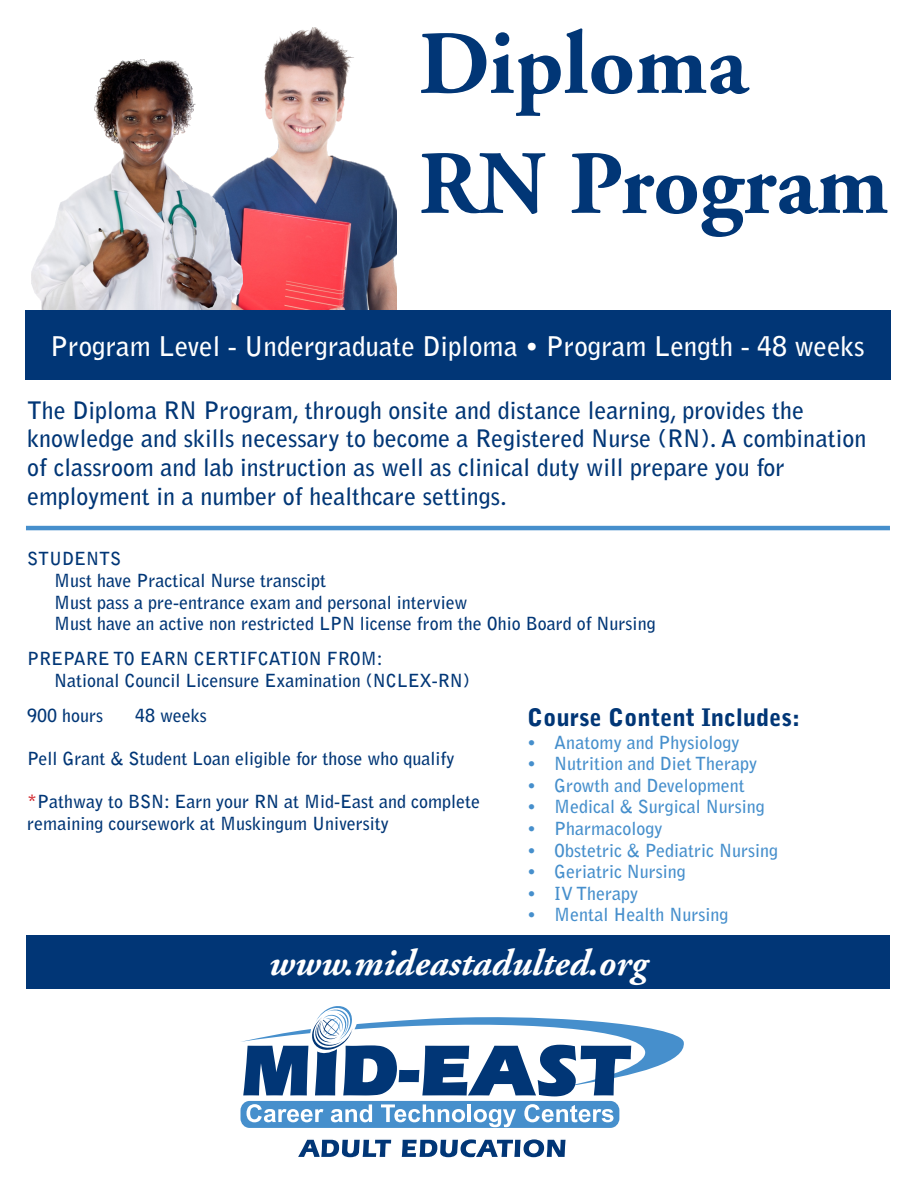
<style>
.page{position:relative;width:918px;height:1188px;background:#fff}
.page>*{position:absolute;margin:0;border:0;box-sizing:border-box;transform-origin:0 0}
.t1{font:700 90px/120px "Adobe Garamond";color:#013676}
.t2{font:italic 700 37.5px "Adobe Garamond";color:#fff}
.t3{font:700 27px "Bell Gothic";color:#fff}
.t4{font:700 24px/28.8px "Bell Gothic";color:#013676}
.t5{font:900 24px "Bell Gothic";color:#013676}
.t6{font:700 18px/21.6px "Bell Gothic";color:#013676}
.t7{font:700 18px "Bell Gothic";color:#468fcc}
.s1{color:#d1232a}
</style>
<div class="page">
<img style="left:242px;top:27px;width:154px;height:283px">
<img style="left:31px;top:60px;width:211px;height:250px">
<div style="left:26px;top:935px;width:864px;height:54px;background:#013676"></div>
<div style="left:25px;top:310px;width:866px;height:70px;background:#013676"></div>
<hr style="left:26px;top:526px;width:864px;height:4px;background:#468fcc">
<div style="left:241px;top:1101px;width:378px;height:27px;background:#468fcc;border-radius:9px"></div>
<svg style="left:247px;top:1104px;width:76px;height:18px"></svg>
<svg style="left:331px;top:1104px;width:41px;height:18px"></svg>
<svg style="left:381px;top:1104px;width:84px;height:18px"></svg>
<hr style="left:468px;top:1104px;width:3px;height:18px;background:#fff">
<svg style="left:474px;top:1109px;width:42px;height:18px"></svg>
<svg style="left:524px;top:1104px;width:90px;height:18px"></svg>
<svg style="left:241px;top:1006px;width:443px;height:90px"></svg>
<svg style="left:298px;top:1139px;width:94px;height:19px"></svg>
<svg style="left:401px;top:1139px;width:165px;height:19px"></svg>
<h1 class="t1" style="left:419px;top:6px;width:472px">Diploma<br>RN Program</h1>
<h3 class="t3" style="left:50px;top:330px;width:816px">Program Level - Undergraduate Diploma • Program Length - 48 weeks</h3>
<p class="t4" style="left:27px;top:396px;width:841px">The Diploma RN Program, through onsite and distance learning, provides the knowledge and skills necessary to become a Registered Nurse (RN). A combination of classroom and lab instruction as well as clinical duty will prepare you for employment in a number of healthcare settings.</p>
<p class="t6" style="left:54px;top:548px;width:603px;text-indent:-27px">STUDENTS<br>Must have Practical Nurse transcipt<br>Must pass a pre-entrance exam and personal interview<br>Must have an active non restricted LPN license from the Ohio Board of Nursing</p>
<p class="t6" style="left:54px;top:648px;width:417px;text-indent:-27px">PREPARE TO EARN CERTIFCATION FROM:<br>National Council Licensure Examination (NCLEX-RN)</p>
<p class="t6" style="left:27px;top:705px;width:77px">900 hours</p>
<p class="t6" style="left:135px;top:705px;width:73px">48 weeks</p>
<p class="t6" style="left:27px;top:748px;width:429px">Pell Grant &amp; Student Loan eligible for those who qualify</p>
<p class="t6" style="left:27px;top:791px;width:454px"><span class="s1">*</span>Pathway to BSN: Earn your RN at Mid-East and complete remaining coursework at Muskingum University</p>
<h3 class="t5" style="left:527px;top:703px;width:275px">Course Content Includes:</h3>
<p class="t7" style="left:527px;top:731px;width:214px">• Anatomy and Physiology</p>
<p class="t7" style="left:527px;top:753px;width:232px">• Nutrition and Diet Therapy</p>
<p class="t7" style="left:527px;top:775px;width:219px">• Growth and Development</p>
<p class="t7" style="left:527px;top:796px;width:239px">• Medical &amp; Surgical Nursing</p>
<p class="t7" style="left:527px;top:818px;width:137px">• Pharmacology</p>
<p class="t7" style="left:527px;top:839px;width:253px">• Obstetric &amp; Pediatric Nursing</p>
<p class="t7" style="left:527px;top:861px;width:160px">• Geriatric Nursing</p>
<p class="t7" style="left:527px;top:883px;width:113px">• IV Therapy</p>
<p class="t7" style="left:527px;top:904px;width:203px">• Mental Health Nursing</p>
<h2 class="t2" style="left:269px;top:943px;width:379px">www.mideastadulted.org</h2>
</div>
